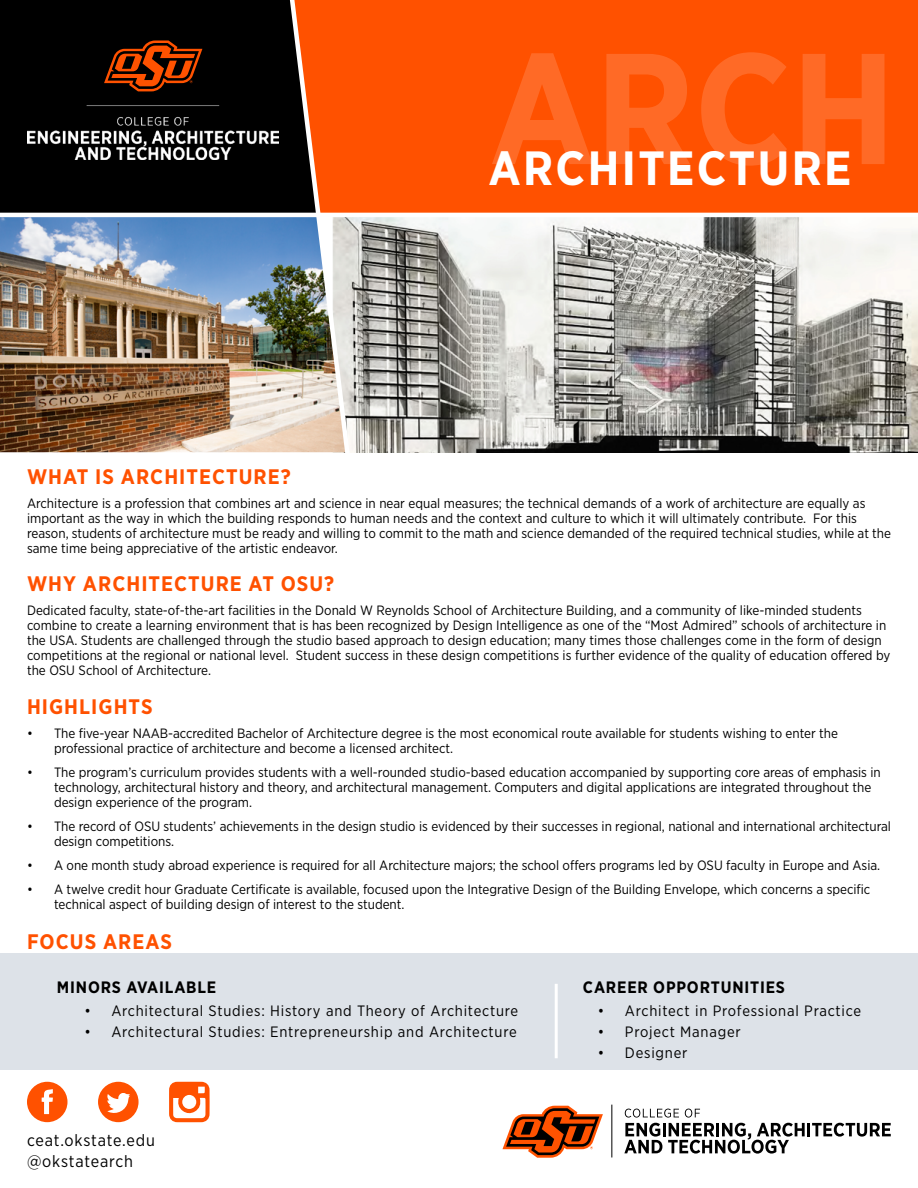
<style>
.page{position:relative;width:918px;height:1188px;background:#fff}
.page>*{position:absolute;margin:0;border:0;box-sizing:border-box;transform-origin:0 0}
.t1{font:700 157.5px "Gotham Narrow";color:#fff}
.t2{font:700 48px "Gotham Narrow";letter-spacing:.05em;color:#fff}
.t3{font:700 21px "Gotham Narrow";letter-spacing:.05em;color:#ff5100}
.t4{font:700 16.5px "Gotham Narrow";letter-spacing:.05em;color:#000}
.t5{font:16.5px/20.7px "Gotham Narrow";letter-spacing:.05em;color:#000}
.t6{font:15px "Gotham Narrow";letter-spacing:.05em;color:#000}
.t7{font:13.5px/15px "Gotham Narrow";color:#000}
</style>
<div class="page">
<div style="left:0;top:953px;width:918px;height:116px;background:#dde2e8"></div>
<hr style="left:555px;top:984px;width:3px;height:74px;background:#fff">
<img style="left:353px;top:217px;width:565px;height:235px">
<img style="left:0;top:217px;width:286px;height:235px">
<div style="left:0;top:0;width:286px;height:213px;background:#000"></div>
<img style="left:27px;top:101px;width:252px;height:58px">
<div style="left:353px;top:0;width:565px;height:213px;background:#ff5100"></div>
<img style="left:286px;top:0;width:67px;height:453px">
<hr style="left:0;top:213px;width:918px;height:4px;background:#fff">
<hr style="left:612px;top:1105px;width:1px;height:52px;background:#000">
<svg style="left:624px;top:1109px;width:267px;height:45px"></svg>
<svg style="left:27px;top:1082px;width:41px;height:40px"></svg>
<svg style="left:98px;top:1082px;width:41px;height:40px"></svg>
<svg style="left:169px;top:1082px;width:41px;height:40px"></svg>
<svg style="left:104px;top:40px;width:98px;height:51px;background:#662000"></svg>
<svg style="left:502px;top:1106px;width:101px;height:52px"></svg>
<h3 class="t3" style="left:27px;top:463px;width:265px">WHAT IS ARCHITECTURE?</h3>
<h1 class="t1" style="left:489px;top:8px;width:408px">ARCH</h1>
<h2 class="t2" style="left:488px;top:137px;width:365px">ARCHITECTURE</h2>
<p class="t7" style="left:27px;top:496px;width:866px">Architecture is a profession that combines art and science in near equal measures; the technical demands of a work of architecture are equally as important as the way in which the building responds to human needs and the context and culture to which it will ultimately contribute. For this reason, students of architecture must be ready and willing to commit to the math and science demanded of the required technical studies, while at the same time being appreciative of the artistic endeavor.</p>
<h3 class="t3" style="left:27px;top:570px;width:309px">WHY ARCHITECTURE AT OSU?</h3>
<p class="t7" style="left:27px;top:603px;width:865px">Dedicated faculty, state-of-the-art facilities in the Donald W Reynolds School of Architecture Building, and a community of like-minded students combine to create a learning environment that is has been recognized by Design Intelligence as one of the “Most Admired” schools of architecture in the USA. Students are challenged through the studio based approach to design education; many times those challenges come in the form of design competitions at the regional or national level. Student success in these design competitions is further evidence of the quality of education offered by the OSU School of Architecture.</p>
<h3 class="t3" style="left:27px;top:694px;width:127px">HIGHLIGHTS</h3>
<p class="t7" style="left:54px;top:726px;width:786px;text-indent:-27px">• The five-year NAAB-accredited Bachelor of Architecture degree is the most economical route available for students wishing to enter the professional practice of architecture and become a licensed architect.</p>
<p class="t7" style="left:54px;top:765px;width:828px;text-indent:-27px">• The program’s curriculum provides students with a well-rounded studio-based education accompanied by supporting core areas of emphasis in technology, architectural history and theory, and architectural management. Computers and digital applications are integrated throughout the design experience of the program.</p>
<p class="t7" style="left:54px;top:819px;width:839px;text-indent:-27px">• The record of OSU students’ achievements in the design studio is evidenced by their successes in regional, national and international architectural design competitions.</p>
<p class="t7" style="left:27px;top:858px;width:855px">• A one month study abroad experience is required for all Architecture majors; the school offers programs led by OSU faculty in Europe and Asia.</p>
<p class="t7" style="left:54px;top:882px;width:818px;text-indent:-27px">• A twelve credit hour Graduate Certificate is available, focused upon the Integrative Design of the Building Envelope, which concerns a specific technical aspect of building design of interest to the student.</p>
<h3 class="t3" style="left:27px;top:928px;width:147px">FOCUS AREAS</h3>
<p class="t4" style="left:57px;top:976px;width:161px">MINORS AVAILABLE</p>
<p class="t6" style="left:84px;top:1002px;width:435px">• Architectural Studies: History and Theory of Architecture</p>
<p class="t6" style="left:84px;top:1023px;width:434px">• Architectural Studies: Entrepreneurship and Architecture</p>
<p class="t5" style="left:27px;top:1129px;width:129px">ceat.okstate.edu @okstatearch</p>
<p class="t4" style="left:583px;top:976px;width:204px">CAREER OPPORTUNITIES</p>
<p class="t6" style="left:598px;top:1002px;width:265px">• Architect in Professional Practice</p>
<p class="t6" style="left:598px;top:1023px;width:144px">• Project Manager</p>
<p class="t6" style="left:598px;top:1044px;width:91px">• Designer</p>
</div>
